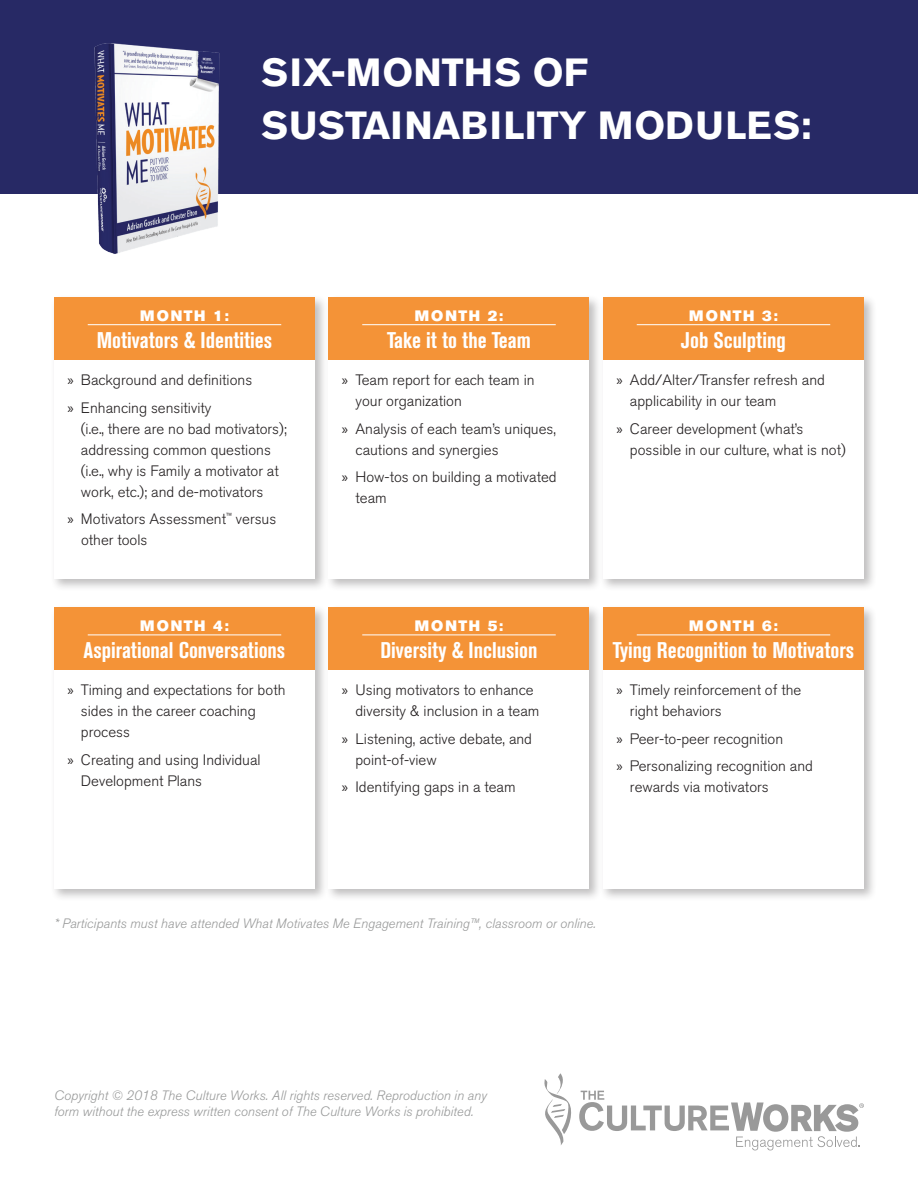
<style>
.page{position:relative;width:918px;height:1188px;background:#fff}
.page>*{position:absolute;margin:0;border:0;box-sizing:border-box;transform-origin:0 0}
.t1{font:700 39px/53.6px "Akzidenz Grotesk BE";color:#fff}
.t2{font:700 condensed 22.5px "Akzidenz Grotesk BE";color:#fff}
.t3{font:300 15px/21px "Akzidenz Grotesk BE";color:#231f20}
.t4{font:15px "Akzidenz Grotesk BE Super";letter-spacing:.12em;color:#fff}
.t5{font:italic 300 13.5px/16.2px "Akzidenz Grotesk BE";color:#989999}
.s1{font-family:"Myriad Pro";font-weight:400}
</style>
<div class="page">
<div style="left:51px;top:294px;width:277px;height:298px;background:#231f20;opacity:.29"></div>
<div style="left:54px;top:297px;width:261px;height:282px;background:#fff"></div>
<div style="left:54px;top:297px;width:261px;height:63px;background:#f49337"></div>
<hr style="left:88px;top:324px;width:193px;height:1px;background:#fff">
<div style="left:0;top:0;width:918px;height:193px;background:#272965"></div>
<div style="left:325px;top:294px;width:278px;height:298px;background:#231f20;opacity:.29"></div>
<div style="left:328px;top:297px;width:262px;height:282px;background:#fff"></div>
<div style="left:325px;top:604px;width:278px;height:298px;background:#231f20;opacity:.29"></div>
<div style="left:328px;top:608px;width:262px;height:281px;background:#fff"></div>
<div style="left:51px;top:604px;width:277px;height:298px;background:#231f20;opacity:.29"></div>
<div style="left:54px;top:608px;width:261px;height:281px;background:#fff"></div>
<div style="left:600px;top:294px;width:277px;height:298px;background:#231f20;opacity:.29"></div>
<div style="left:603px;top:297px;width:261px;height:282px;background:#fff"></div>
<div style="left:600px;top:604px;width:277px;height:298px;background:#231f20;opacity:.29"></div>
<div style="left:603px;top:608px;width:261px;height:281px;background:#fff"></div>
<div style="left:328px;top:297px;width:262px;height:63px;background:#f49337"></div>
<hr style="left:362px;top:324px;width:194px;height:1px;background:#fff">
<div style="left:328px;top:608px;width:262px;height:62px;background:#f49337"></div>
<hr style="left:362px;top:635px;width:194px;height:1px;background:#fff">
<div style="left:54px;top:608px;width:261px;height:62px;background:#f49337"></div>
<hr style="left:88px;top:635px;width:193px;height:1px;background:#fff">
<div style="left:603px;top:297px;width:261px;height:63px;background:#f49337"></div>
<hr style="left:637px;top:324px;width:193px;height:1px;background:#fff">
<div style="left:603px;top:608px;width:261px;height:62px;background:#f49337"></div>
<hr style="left:637px;top:635px;width:193px;height:1px;background:#fff">
<svg style="left:544px;top:1073px;width:320px;height:77px"></svg>
<img style="left:66px;top:43px;width:183px;height:211px">
<h1 class="t1" style="left:261px;top:46px;width:552px">SIX-MONTHS OF<br>SUSTAINABILITY MODULES:</h1>
<p class="t4" style="left:140px;top:307px;width:90px">MONTH 1:</p>
<h2 class="t2" style="left:97px;top:327px;width:177px">Motivators &amp; Identities</h2>
<p class="t3" style="left:67px;top:366px;width:186px;line-height:27.8px"><span class="s1">»</span> Background and definitions <span class="s1">»</span> Enhancing sensitivity</p>
<p class="t3" style="left:81px;top:418px;width:207px">(i.e., there are no bad motivators); addressing common questions (i.e., why is Family a motivator at work, etc.); and de-motivators</p>
<p class="t3" style="left:81px;top:509px;width:197px;text-indent:-14px"><span class="s1">»</span> Motivators Assessment<sup>™</sup> versus other tools</p>
<p class="t4" style="left:140px;top:617px;width:90px">MONTH 4:</p>
<h2 class="t2" style="left:84px;top:637px;width:203px">Aspirational Conversations</h2>
<p class="t3" style="left:81px;top:680px;width:206px;text-indent:-14px"><span class="s1">»</span> Timing and expectations for both sides in the career coaching process</p>
<p class="t3" style="left:81px;top:749px;width:181px;text-indent:-14px"><span class="s1">»</span> Creating and using Individual<br>Development Plans</p>
<p class="t4" style="left:415px;top:307px;width:90px">MONTH 2:</p>
<h2 class="t2" style="left:387px;top:327px;width:145px">Take it to the Team</h2>
<p class="t3" style="left:355px;top:369px;width:181px;text-indent:-14px"><span class="s1">»</span> Team report for each team in your organization</p>
<p class="t3" style="left:355px;top:418px;width:202px;text-indent:-14px"><span class="s1">»</span> Analysis of each team’s uniques, cautions and synergies</p>
<p class="t3" style="left:355px;top:467px;width:203px;text-indent:-14px"><span class="s1">»</span> How-tos on building a motivated team</p>
<p class="t4" style="left:415px;top:617px;width:90px">MONTH 5:</p>
<h2 class="t2" style="left:380px;top:637px;width:159px">Diversity &amp; Inclusion</h2>
<p class="t3" style="left:355px;top:680px;width:186px;text-indent:-14px"><span class="s1">»</span> Using motivators to enhance diversity &amp; inclusion in a team</p>
<p class="t3" style="left:355px;top:728px;width:178px;text-indent:-14px"><span class="s1">»</span> Listening, active debate, and point-of-view</p>
<p class="t3" style="left:342px;top:777px;width:175px"><span class="s1">»</span> Identifying gaps in a team</p>
<p class="t4" style="left:689px;top:307px;width:90px">MONTH 3:</p>
<h2 class="t2" style="left:681px;top:327px;width:106px">Job Sculpting</h2>
<p class="t3" style="left:630px;top:369px;width:197px;text-indent:-14px"><span class="s1">»</span> Add/Alter/Transfer refresh and applicability in our team</p>
<p class="t3" style="left:630px;top:418px;width:217px;text-indent:-14px"><span class="s1">»</span> Career development (what’s possible in our culture, what is not)</p>
<p class="t4" style="left:689px;top:617px;width:90px">MONTH 6:</p>
<h2 class="t2" style="left:613px;top:637px;width:243px">Tying Recognition to Motivators</h2>
<p class="t3" style="left:630px;top:680px;width:173px;text-indent:-14px"><span class="s1">»</span> Timely reinforcement of the right behaviors</p>
<p class="t3" style="left:616px;top:725px;width:198px;line-height:27.8px"><span class="s1">»</span> Peer-to-peer recognition<br><span class="s1">»</span> Personalizing recognition and</p>
<p class="t3" style="left:630px;top:777px;width:140px">rewards via motivators</p>
<p class="t5" style="left:54px;top:915px;width:544px">* Participants must have attended What Motivates Me Engagement Training™, classroom or online.</p>
<p class="t5" style="left:54px;top:1087px;width:434px">Copyright © 2018 The Culture Works. All rights reserved. Reproduction in any form without the express written consent of The Culture Works is prohibited.</p>
</div>
